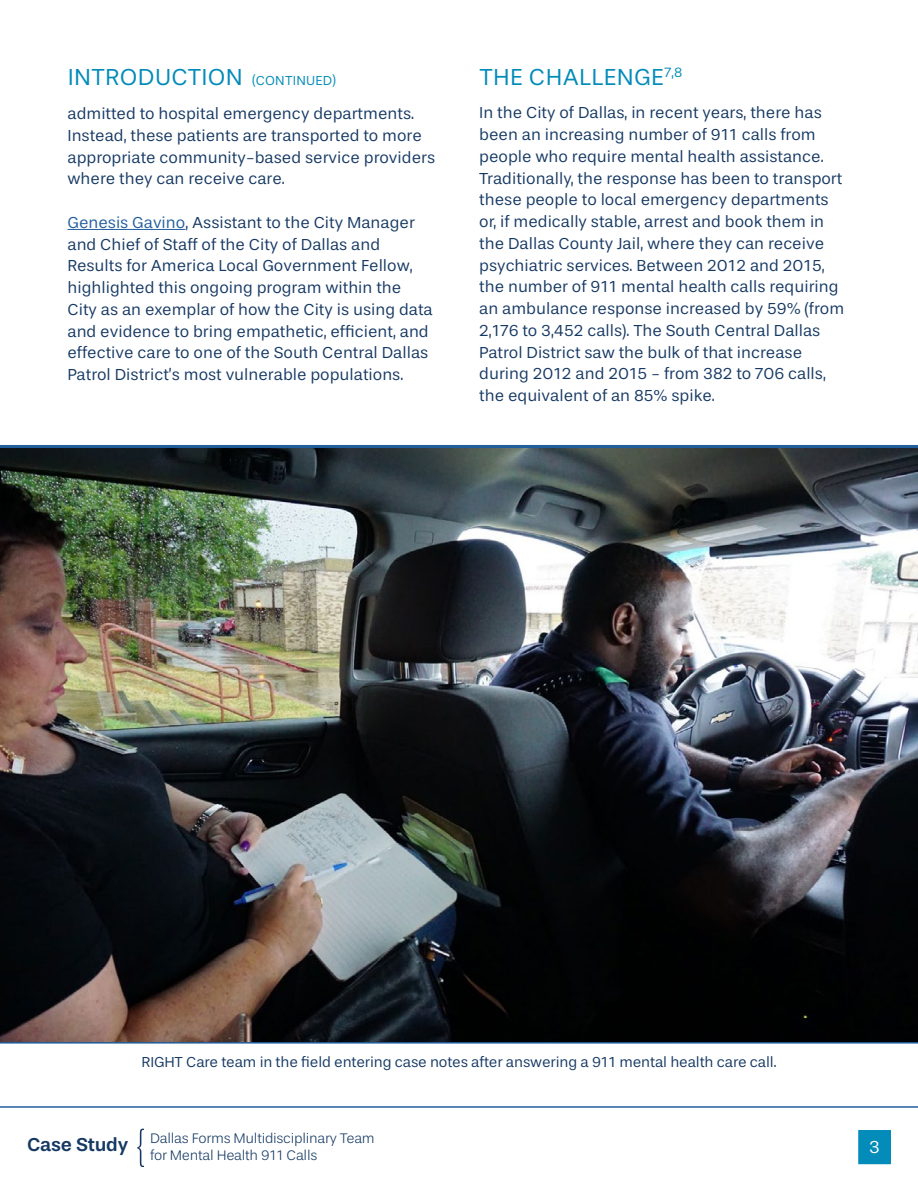
<style>
.page{position:relative;width:918px;height:1188px;background:#fff}
.page>*{position:absolute;margin:0;border:0;box-sizing:border-box;transform-origin:0 0}
.t1{font:24px "Stevie Sans";letter-spacing:.015em;color:#038bb9}
.t2{font:18px "Stevie Sans";color:#fff}
.t3{font:16.5px/21.8px "Stevie Sans";color:#163963}
.t4{font:15px "Stevie Sans";letter-spacing:-.01em;color:#163963}
.t5{font:300 14.4px/17.2px "Stevie Sans";letter-spacing:-.02em;color:#163963}
.s1{font-size:13.5px}
.s2{color:#215e9e}
.s3{font-weight:500;font-size:19.2px}
</style>
<div class="page">
<img style="left:0;top:448px;width:918px;height:594px">
<svg style="left:137px;top:1129px;width:7px;height:38px"></svg>
<hr style="left:0;top:1106px;width:918px;height:2px;background:#215e9e">
<div style="left:858px;top:1130px;width:33px;height:34px;background:#038bb9;border:1px solid #038bb9"></div>
<hr style="left:68px;top:229px;width:117px;height:1px;background:#215e9e">
<hr style="left:0;top:445px;width:918px;height:3px;background:#215e9e">
<hr style="left:0;top:1042px;width:918px;height:2px;background:#215e9e">
<h1 class="t1" style="left:68px;top:64px;width:270px">INTRODUCTION <span class="s1">(CONTINUED)</span></h1>
<p class="t3" style="left:68px;top:103px;width:369px">admitted to hospital emergency departments.<br>Instead, these patients are transported to more appropriate community-based service providers where they can receive care.</p>
<p class="t3" style="left:68px;top:212px;width:367px"><span class="s2">Genesis Gavino</span>, Assistant to the City Manager and Chief of Staff of the City of Dallas and Results for America Local Government Fellow, highlighted this ongoing program within the City as an exemplar of how the City is using data and evidence to bring empathetic, efficient, and effective care to one of the South Central Dallas Patrol District’s most vulnerable populations.</p>
<h1 class="t1" style="left:479px;top:64px;width:204px">THE CHALLENGE<sup>7,8</sup></h1>
<p class="t3" style="left:479px;top:103px;width:367px">In the City of Dallas, in recent years, there has been an increasing number of 911 calls from people who require mental health assistance.<br>Traditionally, the response has been to transport these people to local emergency departments or, if medically stable, arrest and book them in the Dallas County Jail, where they can receive psychiatric services. Between 2012 and 2015, the number of 911 mental health calls requiring an ambulance response increased by 59% (from 2,176 to 3,452 calls). The South Central Dallas Patrol District saw the bulk of that increase during 2012 and 2015 - from 382 to 706 calls, the equivalent of an 85% spike.</p>
<p class="t4" style="left:142px;top:1054px;width:636px">RIGHT Care team in the field entering case notes after answering a 911 mental health care call.</p>
<p class="t5" style="left:150px;top:1130px;width:226px;text-indent:-123px"><span class="s3">Case Study</span> Dallas Forms Multidisciplinary Team for Mental Health 911 Calls</p>
<p class="t2" style="left:869px;top:1138px;width:12px">3</p>
</div>
